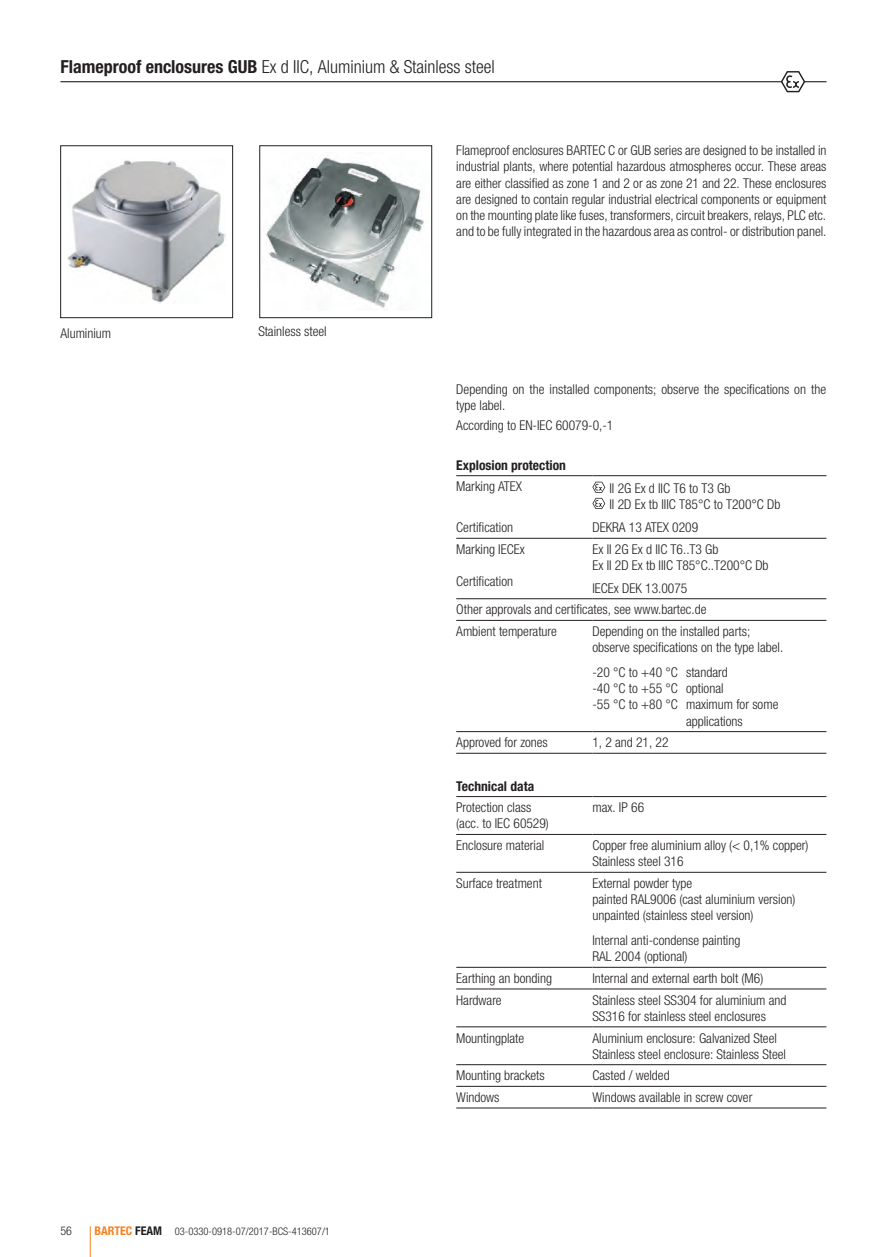
<style>
.page{position:relative;width:887px;height:1257px;background:#fff}
.page>*{position:absolute;margin:0;border:0;box-sizing:border-box;transform-origin:0 0}
.t1{font:300 condensed 18px "Helvetica Neue LTW1 G";color:#231f20}
.t2{font:300 condensed 13.5px/16.2px "Helvetica Neue LTW1 G";color:#231f20}
.t3{font:700 condensed 13.5px "Helvetica Neue LTW1 G";color:#231f20}
.t4{font:300 condensed 12px "Helvetica Neue LTW1 G";color:#231f20}
.t5{font:300 condensed 10.5px "Helvetica Neue LTW1 G";color:#231f20}
.s1{font-weight:700}
.s2{font-weight:700;font-size:12px;color:#f58220}
.s3{font-weight:700;font-size:12px}
</style>
<div class="page">
<hr style="left:90px;top:1225px;width:1px;height:31px;background:#f58220">
<hr style="left:60px;top:81px;width:766px;height:1px;background:#231f20">
<svg style="left:780px;top:71px;width:25px;height:21px"></svg>
<div style="left:60px;top:145px;width:173px;height:173px;border:1px solid #231f20"></div>
<div style="left:259px;top:145px;width:173px;height:173px;border:1px solid #231f20"></div>
<img style="left:68px;top:160px;width:157px;height:144px">
<img style="left:266px;top:156px;width:158px;height:152px">
<hr style="left:456px;top:620px;width:136px;height:1px;background:#231f20">
<hr style="left:592px;top:620px;width:234px;height:1px;background:#231f20">
<hr style="left:456px;top:731px;width:136px;height:1px;background:#231f20">
<hr style="left:592px;top:731px;width:234px;height:1px;background:#231f20">
<hr style="left:456px;top:752px;width:136px;height:1px;background:#231f20">
<hr style="left:592px;top:752px;width:234px;height:1px;background:#231f20">
<hr style="left:456px;top:475px;width:136px;height:1px;background:#231f20">
<hr style="left:592px;top:475px;width:234px;height:1px;background:#231f20">
<hr style="left:456px;top:538px;width:136px;height:1px;background:#231f20">
<hr style="left:592px;top:538px;width:234px;height:1px;background:#231f20">
<hr style="left:456px;top:598px;width:136px;height:1px;background:#231f20">
<hr style="left:592px;top:598px;width:234px;height:1px;background:#231f20">
<hr style="left:456px;top:796px;width:136px;height:1px;background:#231f20">
<hr style="left:592px;top:796px;width:234px;height:1px;background:#231f20">
<hr style="left:456px;top:834px;width:136px;height:1px;background:#231f20">
<hr style="left:592px;top:834px;width:234px;height:1px;background:#231f20">
<hr style="left:456px;top:871px;width:136px;height:1px;background:#231f20">
<hr style="left:592px;top:871px;width:234px;height:1px;background:#231f20">
<hr style="left:456px;top:966px;width:136px;height:1px;background:#231f20">
<hr style="left:592px;top:966px;width:234px;height:1px;background:#231f20">
<hr style="left:456px;top:988px;width:136px;height:1px;background:#231f20">
<hr style="left:592px;top:988px;width:234px;height:1px;background:#231f20">
<hr style="left:456px;top:1026px;width:136px;height:1px;background:#231f20">
<hr style="left:592px;top:1026px;width:234px;height:1px;background:#231f20">
<hr style="left:456px;top:1064px;width:136px;height:1px;background:#231f20">
<hr style="left:592px;top:1064px;width:234px;height:1px;background:#231f20">
<hr style="left:456px;top:1085px;width:136px;height:1px;background:#231f20">
<hr style="left:592px;top:1085px;width:234px;height:1px;background:#231f20">
<hr style="left:456px;top:1107px;width:136px;height:1px;background:#231f20">
<hr style="left:592px;top:1107px;width:234px;height:1px;background:#231f20">
<svg style="left:592px;top:481px;width:13px;height:11px"></svg>
<svg style="left:592px;top:498px;width:13px;height:11px"></svg>
<p class="t1" style="left:60px;top:56px;width:436px"><span class="s1">Flameproof enclosures GUB</span> Ex d IIC, Aluminium &amp; Stainless steel</p>
<p class="t2" style="left:60px;top:325px;width:52px">Aluminium</p>
<p class="t2" style="left:258px;top:323px;width:70px">Stainless steel</p>
<p class="t4" style="left:60px;top:1223px;width:13px">56</p>
<p class="t5" style="left:94px;top:1224px;width:237px"><span class="s2">BARTEC</span> <span class="s3">FEAM</span> 03-0330-0918-07/2017-BCS-413607/1</p>
<p class="t2" style="left:456px;top:142px;width:371px;text-align:justify">Flameproof enclosures BARTEC C or GUB series are designed to be installed in industrial plants, where potential hazardous atmospheres occur. These areas are either classified as zone 1 and 2 or as zone 21 and 22. These enclosures are designed to contain regular industrial electrical components or equipment on the mounting plate like fuses, transformers, circuit breakers, relays, PLC etc. and to be fully integrated in the hazardous area as control- or distribution panel.</p>
<p class="t2" style="left:456px;top:380px;width:371px">Depending on the installed components; observe the specifications on the type label.</p>
<p class="t2" style="left:456px;top:417px;width:159px">According to EN-IEC 60079-0,-1</p>
<p class="t3" style="left:456px;top:456px;width:111px">Explosion protection</p>
<p class="t2" style="left:456px;top:478px;width:67px">Marking ATEX</p>
<p class="t2" style="left:456px;top:519px;width:58px">Certification</p>
<p class="t2" style="left:609px;top:480px;width:172px">II 2G Ex d IIC T6 to T3 Gb<br>II 2D Ex tb IIIC T85°C to T200°C Db</p>
<p class="t2" style="left:592px;top:519px;width:107px">DEKRA 13 ATEX 0209</p>
<p class="t2" style="left:592px;top:541px;width:177px">Ex II 2G Ex d IIC T6..T3 Gb<br>Ex II 2D Ex tb IIIC T85°C..T200°C Db</p>
<p class="t2" style="left:592px;top:580px;width:96px">IECEx DEK 13.0075</p>
<p class="t2" style="left:456px;top:601px;width:252px">Other approvals and certificates, see www.bartec.de</p>
<p class="t2" style="left:456px;top:623px;width:102px">Ambient temperature</p>
<p class="t2" style="left:592px;top:623px;width:192px">Depending on the installed parts; observe specifications on the type label.</p>
<p class="t2" style="left:592px;top:664px;width:137px">-20 °C to +40 °C standard</p>
<p class="t2" style="left:592px;top:680px;width:133px">-40 °C to +55 °C optional</p>
<p class="t2" style="left:685px;top:696px;width:94px;text-indent:-94px">-55 °C to +80 °C maximum for some applications</p>
<p class="t2" style="left:456px;top:734px;width:93px">Approved for zones</p>
<p class="t2" style="left:592px;top:734px;width:78px">1, 2 and 21, 22</p>
<p class="t3" style="left:456px;top:777px;width:80px">Technical data</p>
<p class="t2" style="left:456px;top:799px;width:94px">Protection class (acc. to IEC 60529)</p>
<p class="t2" style="left:592px;top:799px;width:53px">max. IP 66</p>
<p class="t2" style="left:456px;top:837px;width:90px">Enclosure material</p>
<p class="t2" style="left:592px;top:837px;width:217px">Copper free aluminium alloy (&lt; 0,1% copper)<br>Stainless steel 316</p>
<p class="t2" style="left:456px;top:875px;width:87px">Surface treatment</p>
<p class="t2" style="left:592px;top:875px;width:204px">External powder type<br>painted RAL9006 (cast aluminium version) unpainted (stainless steel version)</p>
<p class="t2" style="left:592px;top:932px;width:149px">Internal anti-condense painting<br>RAL 2004 (optional)</p>
<p class="t2" style="left:456px;top:970px;width:97px">Earthing an bonding</p>
<p class="t2" style="left:592px;top:970px;width:172px">Internal and external earth bolt (M6)</p>
<p class="t2" style="left:456px;top:991px;width:47px">Hardware</p>
<p class="t2" style="left:592px;top:991px;width:195px">Stainless steel SS304 for aluminium and<br>SS316 for stainless steel enclosures</p>
<p class="t2" style="left:456px;top:1029px;width:69px">Mountingplate</p>
<p class="t2" style="left:592px;top:1029px;width:195px">Aluminium enclosure: Galvanized Steel<br>Stainless steel enclosure: Stainless Steel</p>
<p class="t2" style="left:456px;top:1067px;width:90px">Mounting brackets</p>
<p class="t2" style="left:592px;top:1067px;width:79px">Casted / welded</p>
<p class="t2" style="left:456px;top:1088px;width:45px">Windows</p>
<p class="t2" style="left:592px;top:1088px;width:161px">Windows available in screw cover</p>
<p class="t2" style="left:456px;top:541px;width:70px">Marking IECEx</p>
<p class="t2" style="left:456px;top:573px;width:58px">Certification</p>
</div>
